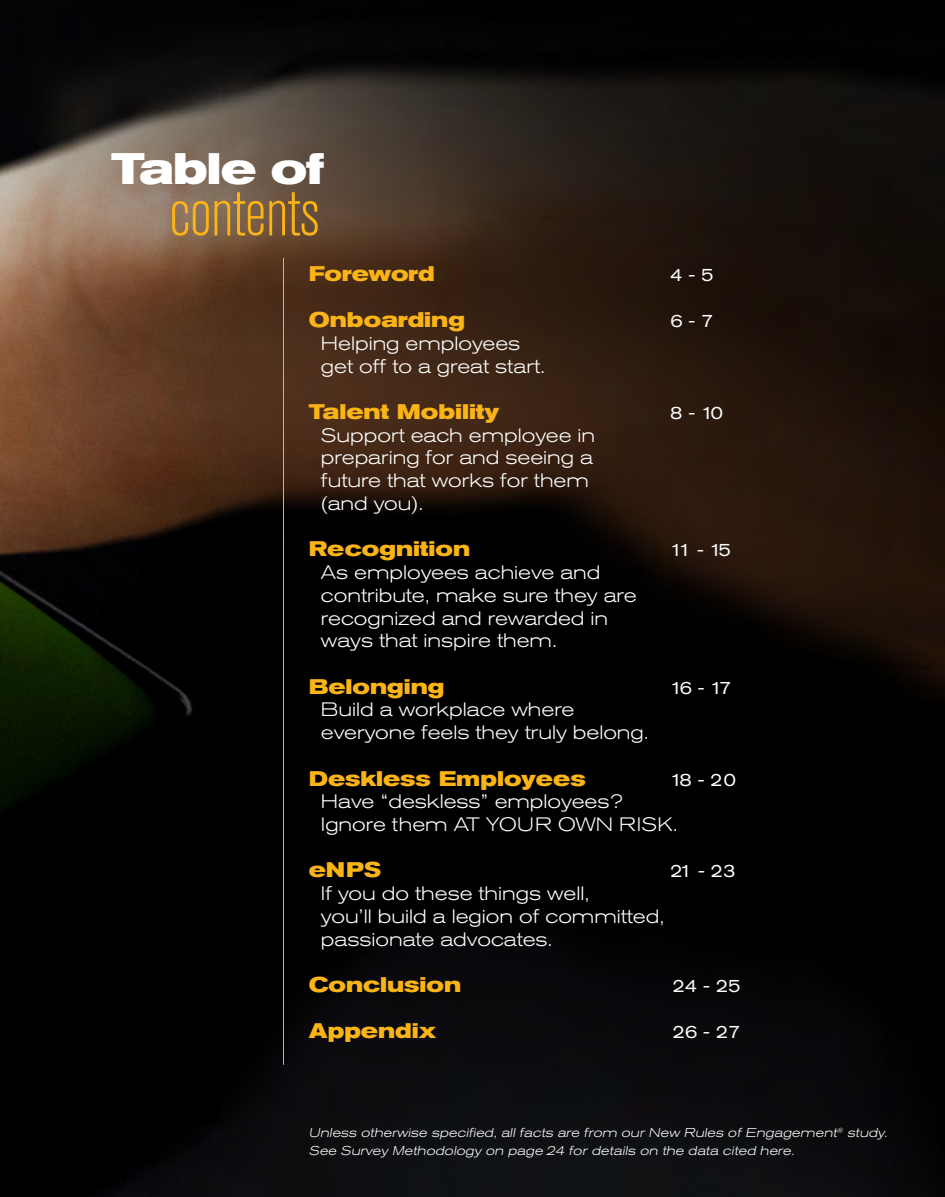
<style>
.page{position:relative;width:945px;height:1197px;background:#fff}
.page>*{position:absolute;margin:0;border:0;box-sizing:border-box;transform-origin:0 0}
.t1{font:300 condensed 68.25px "Akzidenz Grotesk BE";letter-spacing:-.01em;color:#fbb416}
.t2{font:700 expanded 43.75px "Akzidenz Grotesk BE";letter-spacing:-.02em;color:#fff}
.t3{font:700 expanded 21px "Akzidenz Grotesk BE";color:#fbb416}
.t4{font:300 expanded 19.25px/22.8px "Akzidenz Grotesk BE";color:#fff}
.t5{font:expanded 17.5px "Akzidenz Grotesk BE";letter-spacing:-.16em;color:#fff}
.t6{font:italic 300 expanded 12.6px/17.5px "Akzidenz Grotesk BE";color:#fff}
</style>
<div class="page">
<img style="left:0;top:0;width:945px;height:1197px">
<hr style="left:283px;top:258px;width:1px;height:807px;background:#fbb416">
<p class="t2" style="left:111px;top:143px;width:214px">Table of</p>
<p class="t1" style="left:169px;top:175px;width:152px">contents</p>
<p class="t3" style="left:309px;top:261px;width:127px">Foreword</p>
<p class="t5" style="left:670px;top:264px;width:45px">4 - 5</p>
<p class="t3" style="left:309px;top:308px;width:158px">Onboarding</p>
<p class="t5" style="left:670px;top:311px;width:45px">6 - 7</p>
<p class="t4" style="left:321px;top:332px;width:226px">Helping employees get off to a great start.</p>
<p class="t3" style="left:309px;top:399px;width:192px">Talent Mobility</p>
<p class="t5" style="left:670px;top:403px;width:54px">8 - 10</p>
<p class="t4" style="left:321px;top:424px;width:276px">Support each employee in preparing for and seeing a future that works for them (and you).</p>
<p class="t3" style="left:309px;top:537px;width:163px">Recognition</p>
<p class="t5" style="left:670px;top:540px;width:62px">11 - 15</p>
<p class="t4" style="left:321px;top:561px;width:317px">As employees achieve and contribute, make sure they are recognized and rewarded in ways that inspire them.</p>
<p class="t3" style="left:309px;top:674px;width:137px">Belonging</p>
<p class="t5" style="left:670px;top:677px;width:63px">16 - 17</p>
<p class="t4" style="left:321px;top:699px;width:330px">Build a workplace where everyone feels they truly belong.</p>
<p class="t3" style="left:309px;top:766px;width:278px">Deskless Employees</p>
<p class="t5" style="left:670px;top:769px;width:67px">18 - 20</p>
<p class="t4" style="left:321px;top:790px;width:359px">Have “deskless” employees?<br>Ignore them AT YOUR OWN RISK.</p>
<p class="t3" style="left:309px;top:858px;width:74px">eNPS</p>
<p class="t5" style="left:670px;top:861px;width:67px">21 - 23</p>
<p class="t4" style="left:321px;top:882px;width:345px">If you do these things well,<br>you’ll build a legion of committed, passionate advocates.</p>
<p class="t3" style="left:309px;top:973px;width:154px">Conclusion</p>
<p class="t5" style="left:673px;top:976px;width:69px">24 - 25</p>
<p class="t3" style="left:309px;top:1019px;width:129px">Appendix</p>
<p class="t5" style="left:673px;top:1022px;width:69px">26 - 27</p>
<p class="t6" style="left:309px;top:1124px;width:583px">Unless otherwise specified, all facts are from our New Rules of Engagement<sup>®</sup> study.<br>See Survey Methodology on page 24 for details on the data cited here.</p>
</div>
